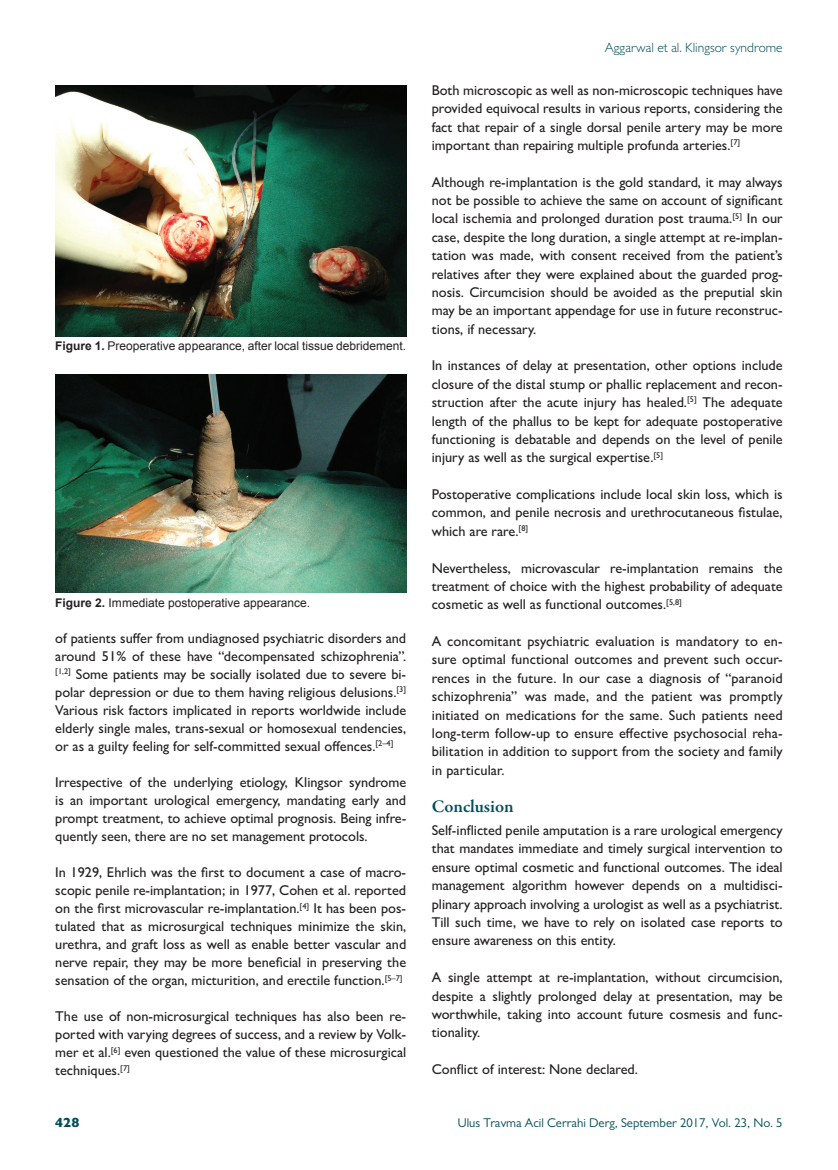
<style>
.page{position:relative;width:838px;height:1170px;background:#fff}
.page>*{position:absolute;margin:0;border:0;box-sizing:border-box;transform-origin:0 0}
.t1{font:600 18px "Garamond Premr Pro";letter-spacing:-.01em;color:#004e59}
.t2{font:500 14.25px/18.3px "Gill Sans MT Pro";color:#231f20;text-align:justify}
.t3{font:300 13.5px "Gill Sans MT Pro";color:#004e59}
.t4{font:800 13.5px "Gill Sans MT Pro";color:#004e59}
.t5{font:12.75px "Gill Sans MT Pro";color:#004e59}
.t6{font:12px "Arial";color:#231f20}
.s1{font-weight:700}
</style>
<div class="page">
<img style="left:55px;top:85px;width:351px;height:251px">
<img style="left:55px;top:374px;width:351px;height:218px">
<p class="t6" style="left:55px;top:338px;width:352px"><span class="s1">Figure 1.</span> Preoperative appearance, after local tissue debridement.</p>
<p class="t6" style="left:55px;top:595px;width:256px"><span class="s1">Figure 2.</span> Immediate postoperative appearance.</p>
<p class="t2" style="left:55px;top:629px;width:352px">of patients suffer from undiagnosed psychiatric disorders and around 51% of these have “decompensated schizophrenia”. <sup>[1,2]</sup> Some patients may be socially isolated due to severe bi&shy;polar depression or due to them having religious delusions.<sup>[3] </sup>Various risk factors implicated in reports worldwide include elderly single males, trans-sexual or homosexual tendencies, or as a guilty feeling for self-committed sexual offences.<sup>[2–4]</sup></p>
<p class="t2" style="left:55px;top:773px;width:352px">Irrespective of the underlying etiology, Klingsor syndrome is an important urological emergency, mandating early and prompt treatment, to achieve optimal prognosis. Being infre&shy;quently seen, there are no set management protocols.</p>
<p class="t2" style="left:55px;top:863px;width:352px">In 1929, Ehrlich was the first to document a case of macro&shy;scopic penile re-implantation; in 1977, Cohen et al. reported on the first microvascular re-implantation.<sup>[4]</sup> It has been pos&shy;tulated that as microsurgical techniques minimize the skin, urethra, and graft loss as well as enable better vascular and nerve repair, they may be more beneficial in preserving the sensation of the organ, micturition, and erectile function.<sup>[5–7]</sup></p>
<p class="t2" style="left:55px;top:1007px;width:352px">The use of non-microsurgical techniques has also been re&shy;ported with varying degrees of success, and a review by Volk&shy;mer et al.<sup>[6]</sup> even questioned the value of these microsurgical techniques.<sup>[7]</sup></p>
<p class="t3" style="left:604px;top:39px;width:179px">Aggarwal et al. Klingsor syndrome</p>
<p class="t2" style="left:432px;top:81px;width:352px">Both microscopic as well as non-microscopic techniques have provided equivocal results in various reports, considering the fact that repair of a single dorsal penile artery may be more important than repairing multiple profunda arteries.<sup>[7]</sup></p>
<p class="t2" style="left:432px;top:173px;width:352px">Although re-implantation is the gold standard, it may always not be possible to achieve the same on account of significant local ischemia and prolonged duration post trauma.<sup>[5]</sup> In our case, despite the long duration, a single attempt at re-implan&shy;tation was made, with consent received from the patient’s relatives after they were explained about the guarded prog&shy;nosis. Circumcision should be avoided as the preputial skin may be an important appendage for use in future reconstruc&shy;tions, if necessary.</p>
<p class="t2" style="left:432px;top:356px;width:352px">In instances of delay at presentation, other options include closure of the distal stump or phallic replacement and recon&shy;struction after the acute injury has healed.<sup>[5]</sup> The adequate length of the phallus to be kept for adequate postoperative functioning is debatable and depends on the level of penile injury as well as the surgical expertise.<sup>[5]</sup></p>
<p class="t2" style="left:432px;top:485px;width:352px">Postoperative complications include local skin loss, which is common, and penile necrosis and urethrocutaneous fistulae, which are rare.<sup>[8]</sup></p>
<p class="t2" style="left:432px;top:558px;width:352px">Nevertheless, microvascular re-implantation remains the treatment of choice with the highest probability of adequate cosmetic as well as functional outcomes.<sup>[5,8]</sup></p>
<p class="t2" style="left:432px;top:632px;width:352px">A concomitant psychiatric evaluation is mandatory to en&shy;sure optimal functional outcomes and prevent such occur&shy;rences in the future. In our case a diagnosis of “paranoid schizophrenia” was made, and the patient was promptly initiated on medications for the same. Such patients need long-term follow-up to ensure effective psychosocial reha&shy;bilitation in addition to support from the society and family in particular.</p>
<p class="t1" style="left:432px;top:795px;width:83px">Conclusion</p>
<p class="t2" style="left:432px;top:821px;width:352px">Self-inflicted penile amputation is a rare urological emergency that mandates immediate and timely surgical intervention to ensure optimal cosmetic and functional outcomes. The ideal management algorithm however depends on a multidisci&shy;plinary approach involving a urologist as well as a psychiatrist.<br>Till such time, we have to rely on isolated case reports to ensure awareness on this entity.</p>
<p class="t2" style="left:432px;top:967px;width:352px">A single attempt at re-implantation, without circumcision, despite a slightly prolonged delay at presentation, may be worthwhile, taking into account future cosmesis and func&shy;tionality.</p>
<p class="t2" style="left:432px;top:1059px;width:208px">Conflict of interest: None declared.</p>
<p class="t4" style="left:55px;top:1114px;width:26px">428</p>
<p class="t5" style="left:458px;top:1115px;width:326px">Ulus Travma Acil Cerrahi Derg, September 2017, Vol. 23, No. 5</p>
</div>
